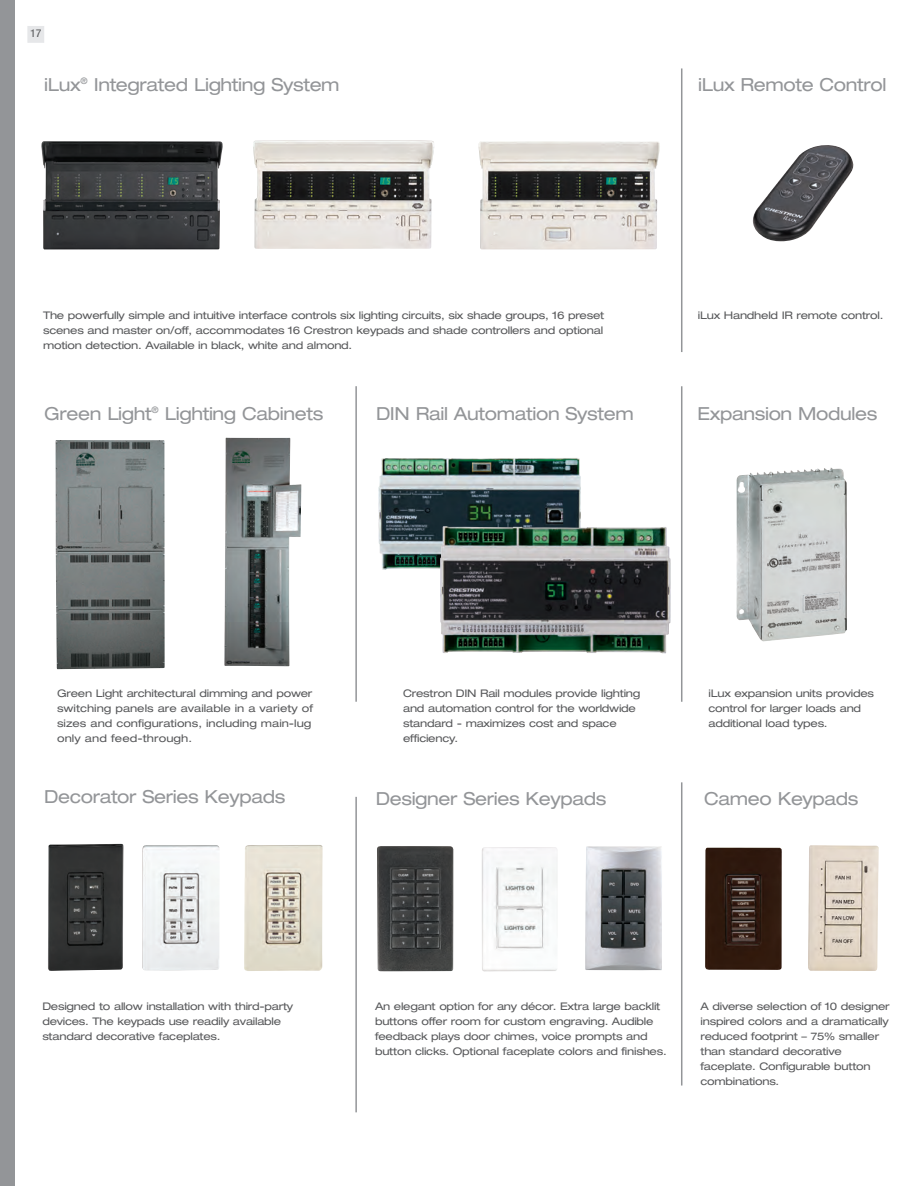
<style>
.page{position:relative;width:917px;height:1186px;background:#fff}
.page>*{position:absolute;margin:0;border:0;box-sizing:border-box;transform-origin:0 0}
.t1{font:expanded 18px "Helvetica Neue";letter-spacing:-.02em;color:#939598}
.t2{font:condensed 10.8px "Helvetica Neue";color:#57585a;scale:1.11 1}
.t3{font:expanded 10.5px/15px "Helvetica Neue";letter-spacing:-.02em;color:#57585a;scale:1.05 1}
.t4{font:expanded 10.5px/15px "Helvetica Neue";color:#57585a;scale:1.05 1}
</style>
<div class="page">
<img style="left:378px;top:458px;width:203px;height:112px">
<img style="left:41px;top:141px;width:182px;height:109px">
<img style="left:253px;top:140px;width:181px;height:109px">
<img style="left:479px;top:141px;width:181px;height:108px">
<img style="left:48px;top:843px;width:76px;height:128px">
<img style="left:142px;top:845px;width:78px;height:125px">
<img style="left:244px;top:845px;width:79px;height:126px">
<img style="left:377px;top:846px;width:76px;height:126px">
<img style="left:482px;top:847px;width:75px;height:124px">
<img style="left:585px;top:846px;width:77px;height:124px">
<hr style="left:681px;top:782px;width:1px;height:303px;background:#939598">
<hr style="left:681px;top:68px;width:1px;height:284px;background:#939598">
<hr style="left:681px;top:386px;width:1px;height:316px;background:#939598">
<img style="left:752px;top:145px;width:102px;height:96px">
<hr style="left:355px;top:386px;width:2px;height:316px;background:#939598">
<img style="left:736px;top:467px;width:111px;height:174px">
<img style="left:705px;top:847px;width:77px;height:123px">
<img style="left:808px;top:845px;width:71px;height:126px">
<div style="left:0;top:0;width:14px;height:1186px;background:#939598"></div>
<img style="left:55px;top:440px;width:110px;height:229px">
<img style="left:224px;top:438px;width:77px;height:228px">
<img style="left:440px;top:526px;width:231px;height:127px">
<hr style="left:355px;top:797px;width:2px;height:315px;background:#939598">
<div style="left:28px;top:27px;width:16px;height:15px;background:#e6e7e9"></div>
<div style="left:28px;top:26px;width:16px;height:16px;border:1px solid #e6e7e9"></div>
<p class="t2" style="left:30px;top:30px;width:12px">17</p>
<h1 class="t1" style="left:44px;top:78px;width:297px">iLux<sup>®</sup> Integrated Lighting System</h1>
<h1 class="t1" style="left:698px;top:78px;width:190px">iLux Remote Control</h1>
<p class="t3" style="left:43px;top:309px;width:536px;text-align:justify">The powerfully simple and intuitive interface controls six lighting circuits, six shade groups, 16 preset scenes and master on/off, accommodates 16 Crestron keypads and shade controllers and optional motion detection. Available in black, white and almond.</p>
<p class="t3" style="left:698px;top:309px;width:178px">iLux Handheld IR remote control.</p>
<h1 class="t1" style="left:44px;top:407px;width:281px">Green Light<sup>®</sup> Lighting Cabinets</h1>
<h1 class="t1" style="left:376px;top:407px;width:259px">DIN Rail Automation System</h1>
<h1 class="t1" style="left:697px;top:407px;width:181px">Expansion Modules</h1>
<p class="t4" style="left:57px;top:686px;width:245px">Green Light architectural dimming and power switching panels are available in a variety of sizes and configurations, including main-lug only and feed-through.</p>
<p class="t3" style="left:403px;top:686px;width:228px">Crestron DIN Rail modules provide lighting and automation control for the worldwide standard - maximizes cost and space efficiency.</p>
<p class="t3" style="left:708px;top:686px;width:159px">iLux expansion units provides control for larger loads and additional load types.</p>
<h1 class="t1" style="left:44px;top:790px;width:243px">Decorator Series Keypads</h1>
<h1 class="t1" style="left:376px;top:792px;width:232px">Designer Series Keypads</h1>
<h1 class="t1" style="left:704px;top:792px;width:156px">Cameo Keypads</h1>
<p class="t3" style="left:42px;top:999px;width:240px">Designed to allow installation with third-party devices. The keypads use readily available standard decorative faceplates.</p>
<p class="t3" style="left:375px;top:999px;width:279px">An elegant option for any décor. Extra large backlit buttons offer room for custom engraving. Audible feedback plays door chimes, voice prompts and button clicks. Optional faceplate colors and finishes.</p>
<p class="t3" style="left:700px;top:999px;width:182px">A diverse selection of 10 designer inspired colors and a dramatically reduced footprint – 75% smaller than standard decorative faceplate. Configurable button combinations.</p>
</div>
